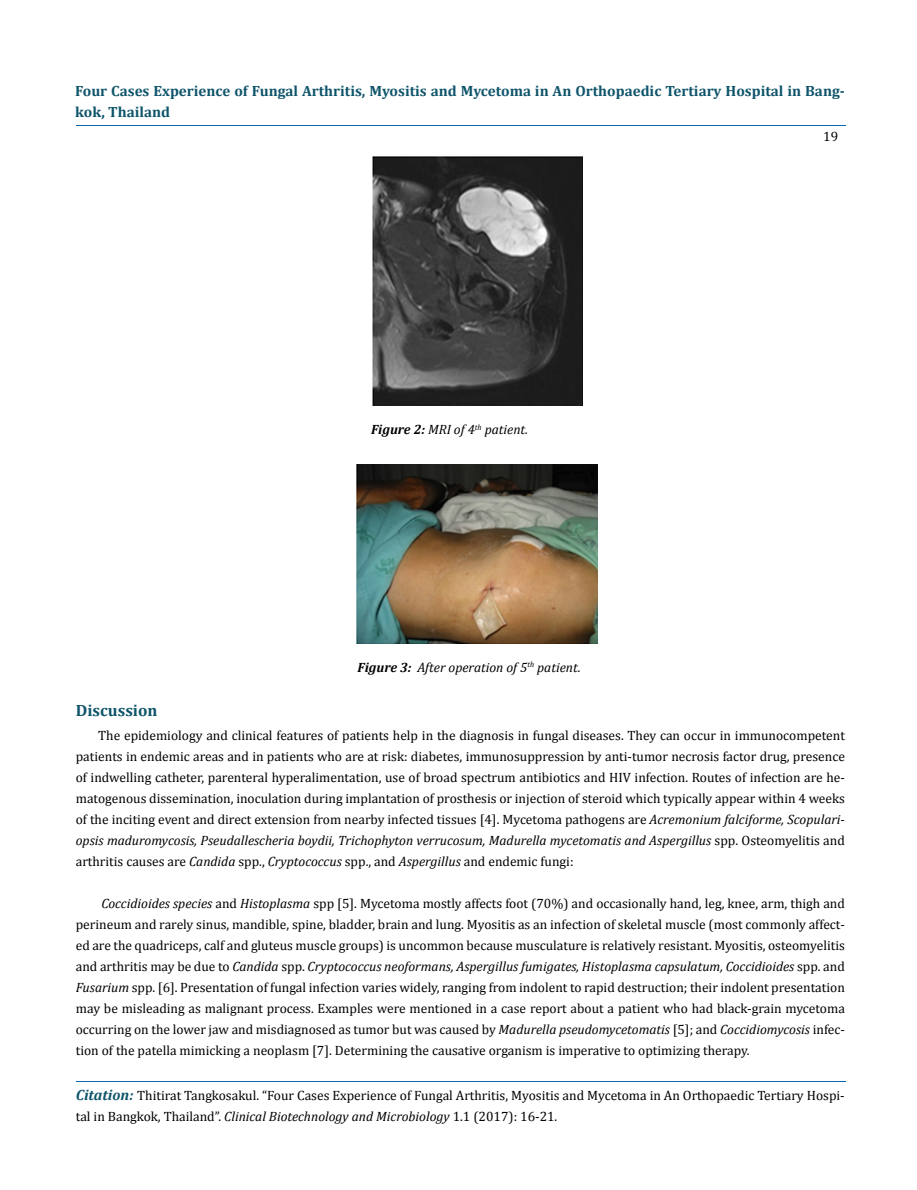
<style>
.page{position:relative;width:917px;height:1190px;background:#fff}
.page>*{position:absolute;margin:0;border:0;box-sizing:border-box;transform-origin:0 0}
.t1{font:700 16.35px "Cambria";color:#0e546a}
.t2{font:700 14.85px/21px "Cambria";color:#0e546a}
.t3{font:13.5px/21px "Cambria";color:#000;text-align:justify}
.t4{font:italic 13.5px "Cambria";color:#000}
.s1{font-weight:700}
.s2{font-style:italic}
.s3{font-weight:700;font-style:italic;font-size:14.85px;color:#0e546a}
</style>
<div class="page">
<hr style="left:76px;top:126px;width:769px;height:1px;background:#0d66b1">
<hr style="left:76px;top:1081px;width:769px;height:1px;background:#0d66b1">
<img style="left:372px;top:157px;width:210px;height:249px">
<img style="left:356px;top:464px;width:241px;height:180px">
<p class="t2" style="left:75px;top:80px;width:771px">Four Cases Experience of Fungal Arthritis, Myositis and Mycetoma in An Orthopaedic Tertiary Hospital in Bang&shy;kok, Thailand</p>
<p class="t3" style="left:823px;top:125px;width:16px">19</p>
<p class="t4" style="left:371px;top:421px;width:159px"><span class="s1">Figure 2:</span> MRI of 4<sup>th</sup> patient.</p>
<p class="t4" style="left:357px;top:658px;width:225px"><span class="s1">Figure 3:</span> After operation of 5<sup>th</sup> patient.</p>
<p class="t1" style="left:76px;top:700px;width:83px">Discussion</p>
<p class="t3" style="left:76px;top:724px;width:770px;text-indent:23px">The epidemiology and clinical features of patients help in the diagnosis in fungal diseases. They can occur in immunocompetent patients in endemic areas and in patients who are at risk: diabetes, immunosuppression by anti-tumor necrosis factor drug, presence of indwelling catheter, parenteral hyperalimentation, use of broad spectrum antibiotics and HIV infection. Routes of infection are he&shy;matogenous dissemination, inoculation during implantation of prosthesis or injection of steroid which typically appear within 4 weeks of the inciting event and direct extension from nearby infected tissues [4]. Mycetoma pathogens are <span class="s2">Acremonium falciforme, Scopulari&shy;opsis maduromycosis, Pseudallescheria boydii, Trichophyton verrucosum, Madurella mycetomatis and Aspergillus</span> spp. Osteomyelitis and arthritis causes are <span class="s2">Candida</span> spp., <span class="s2">Cryptococcus</span> spp., and <span class="s2">Aspergillus</span> and endemic fungi:</p>
<p class="t3" style="left:76px;top:892px;width:770px;text-indent:26px"><span class="s2">Coccidioides species</span> and <span class="s2">Histoplasma</span> spp [5]. Mycetoma mostly affects foot (70%) and occasionally hand, leg, knee, arm, thigh and perineum and rarely sinus, mandible, spine, bladder, brain and lung. Myositis as an infection of skeletal muscle (most commonly affect&shy;ed are the quadriceps, calf and gluteus muscle groups) is uncommon because musculature is relatively resistant. Myositis, osteomyelitis and arthritis may be due to <span class="s2">Candida</span> spp. <span class="s2">Cryptococcus neoformans, Aspergillus fumigates, Histoplasma capsulatum, Coccidioides</span> spp. and <span class="s2">Fusarium</span> spp. [6]. Presentation of fungal infection varies widely, ranging from indolent to rapid destruction; their indolent presentation may be misleading as malignant process. Examples were mentioned in a case report about a patient who had black-grain mycetoma occurring on the lower jaw and misdiagnosed as tumor but was caused by <span class="s2">Madurella pseudomycetomatis</span> [5]; and <span class="s2">Coccidiomycosis</span> infec&shy;tion of the patella mimicking a neoplasm [7]. Determining the causative organism is imperative to optimizing therapy.</p>
<p class="t3" style="left:76px;top:1084px;width:770px"><span class="s3">Citation:</span> Thitirat Tangkosakul. “Four Cases Experience of Fungal Arthritis, Myositis and Mycetoma in An Orthopaedic Tertiary Hospi&shy;tal in Bangkok, Thailand”. <span class="s2">Clinical Biotechnology and Microbiology</span> 1.1 (2017): 16-21.</p>
</div>
